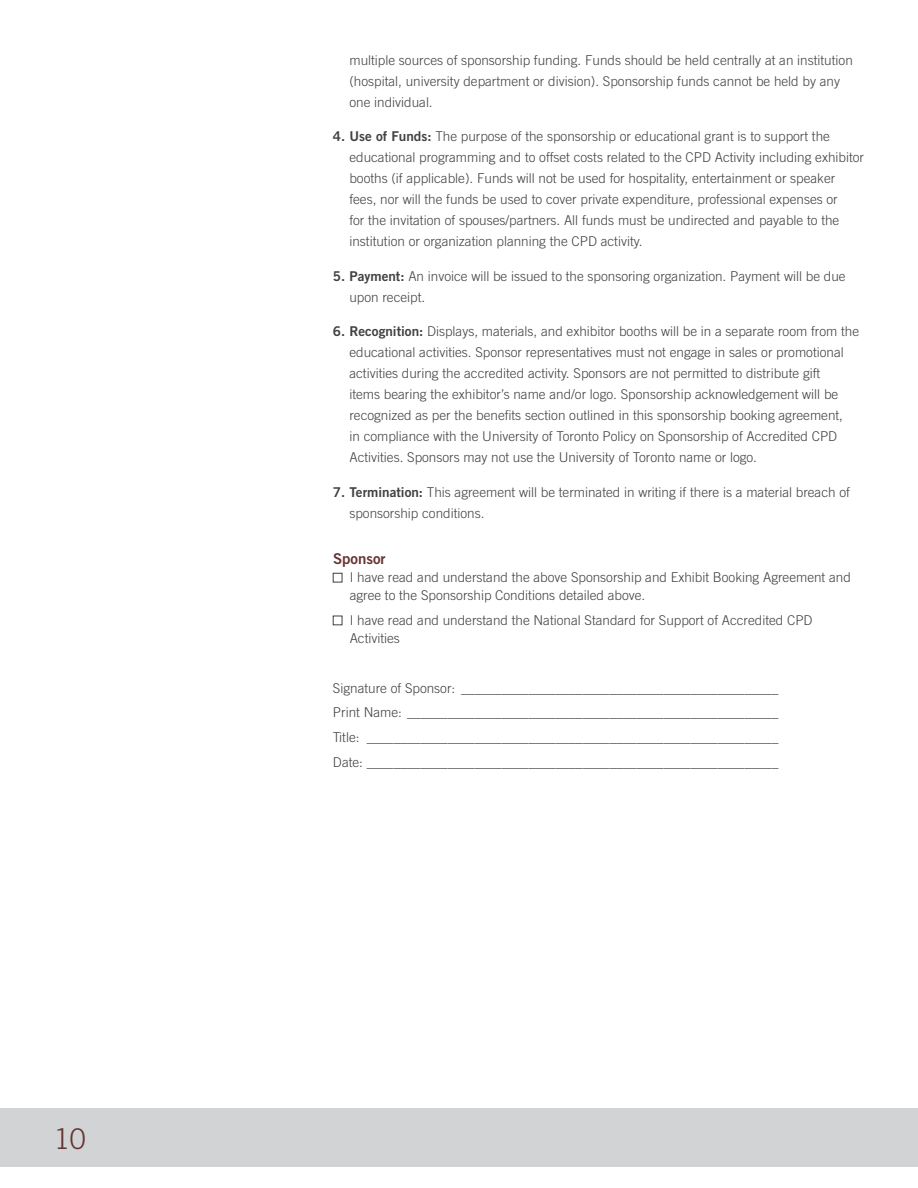
<style>
.page{position:relative;width:918px;height:1188px;background:#fff}
.page>*{position:absolute;margin:0;border:0;box-sizing:border-box;transform-origin:0 0}
.t1{font:300 28.5px "Trade Gothic";color:#663433}
.t2{font:15px "Trade Gothic Bold Two";color:#663433}
.t3{font:300 13.5px/21px "Trade Gothic";color:#414042}
.s1{font-family:"Trade Gothic Bold Two";font-weight:400}
</style>
<div class="page">
<div style="left:0;top:1108px;width:918px;height:58px;background:#d1d3d4"></div>
<div style="left:333px;top:573px;width:9px;height:9px;border:1px solid #414042"></div>
<div style="left:333px;top:616px;width:9px;height:9px;border:1px solid #414042"></div>
<h1 class="t1" style="left:54px;top:1122px;width:33px">10</h1>
<p class="t3" style="left:349px;top:49px;width:505px">multiple sources of sponsorship funding. Funds should be held centrally at an institution (hospital, university department or division). Sponsorship funds cannot be held by any one individual.</p>
<p class="t3" style="left:349px;top:126px;width:516px;text-indent:-16px"><span class="s1">4. Use of Funds:</span> The purpose of the sponsorship or educational grant is to support the educational programming and to offset costs related to the CPD Activity including exhibitor booths (if applicable). Funds will not be used for hospitality, entertainment or speaker fees, nor will the funds be used to cover private expenditure, professional expenses or<br>for the invitation of spouses/partners. All funds must be undirected and payable to the institution or organization planning the CPD activity.</p>
<p class="t3" style="left:349px;top:265px;width:498px;text-indent:-16px"><span class="s1">5. Payment:</span> An invoice will be issued to the sponsoring organization. Payment will be due upon receipt.</p>
<p class="t3" style="left:349px;top:321px;width:511px;text-indent:-16px"><span class="s1">6. Recognition:</span> Displays, materials, and exhibitor booths will be in a separate room from the educational activities. Sponsor representatives must not engage in sales or promotional activities during the accredited activity. Sponsors are not permitted to distribute gift<br>items bearing the exhibitor’s name and/or logo. Sponsorship acknowledgement will be recognized as per the benefits section outlined in this sponsorship booking agreement,<br>in compliance with the University of Toronto Policy on Sponsorship of Accredited CPD Activities. Sponsors may not use the University of Toronto name or logo.</p>
<p class="t3" style="left:349px;top:481px;width:502px;text-indent:-16px"><span class="s1">7. Termination:</span> This agreement will be terminated in writing if there is a material breach of sponsorship conditions.</p>
<p class="t2" style="left:333px;top:550px;width:54px">Sponsor</p>
<p class="t3" style="left:350px;top:568px;width:503px;line-height:18px">I have read and understand the above Sponsorship and Exhibit Booking Agreement and agree to the Sponsorship Conditions detailed above.</p>
<p class="t3" style="left:350px;top:611px;width:464px;line-height:18px">I have read and understand the National Standard for Support of Accredited CPD<br>Activities</p>
<p class="t3" style="left:333px;top:675px;width:447px;line-height:24.8px;text-align:justify">Signature of Sponsor: _______________________________________________ Print Name: _______________________________________________________ Title: _____________________________________________________________ Date: _____________________________________________________________</p>
</div>
